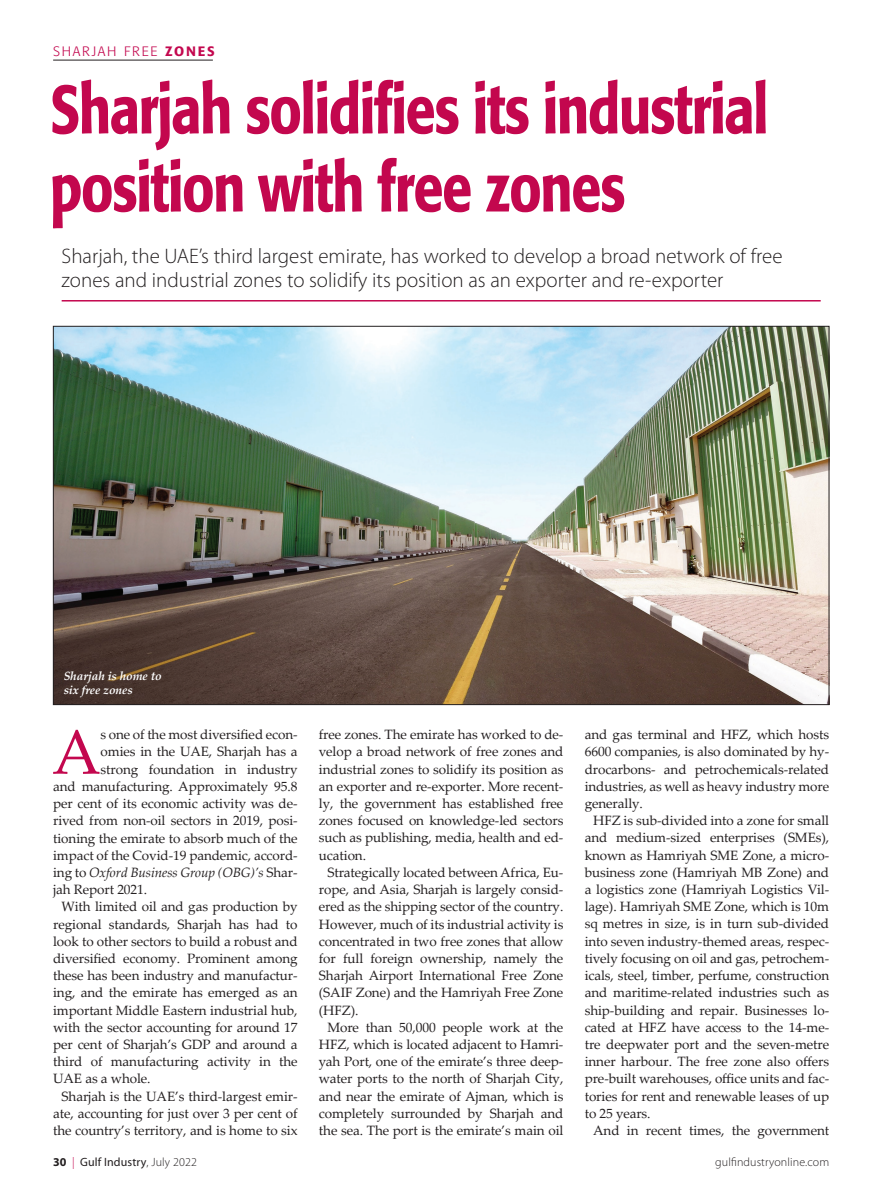
<style>
.page{position:relative;width:893px;height:1200px;background:#fff}
.page>*{position:absolute;margin:0;border:0;box-sizing:border-box;transform-origin:0 0}
.t1{font:500 67.5px/78px "Formata";letter-spacing:-.03em;color:#c3074e;scale:.8 1}
.t2{font:62.85px "Palatino Linotype";color:#c3074e}
.t3{font:300 21px/24px "Myriad Pro";color:#231f20}
.t4{font:13.5px/17.2px "Palatino Linotype";letter-spacing:-.005em;color:#231f20;text-align:justify}
.t5{font:italic 13.5px "Palatino Linotype";letter-spacing:-.005em;color:#231f20}
.t6{font:300 13.5px "Formata";letter-spacing:.13em;color:#c3074e}
.t7{font:italic 700 12px/14.4px "Palatino Linotype";letter-spacing:-.01em;color:#fff}
.t8{font:12px "Myriad Pro";letter-spacing:.01em;color:#231f20}
.t9{font:300 12px "Myriad Pro";letter-spacing:.01em;color:#231f20}
.s1{font-weight:500}
.s2{font-style:normal}
.s3{font-weight:700}
.s4{font-weight:300;color:#c3074e}
.s5{font-weight:300}
</style>
<div class="page">
<hr style="left:53px;top:60px;width:160px;height:1px;background:#231f20">
<img style="left:55px;top:328px;width:772px;height:374px">
<hr style="left:62px;top:300px;width:759px;height:1px;background:#c3074e">
<p class="t6" style="left:53px;top:43px;width:163px">SHARJAH FREE <span class="s1">ZONES</span></p>
<h1 class="t1" style="left:50px;top:70px;width:900px">Sharjah solidifies its industrial position with free zones</h1>
<h3 class="t3" style="left:62px;top:244px;width:722px">Sharjah, the UAE’s third largest emirate, has worked to develop a broad network of free zones and industrial zones to solidify its position as an exporter and re-exporter</h3>
<p class="t7" style="left:64px;top:667px;width:100px">Sharjah is home to six free zones</p>
<h2 class="t2" style="left:52px;top:707px;width:50px">A</h2>
<p class="t4" style="left:101px;top:725px;width:199px">s one of the most diversified econ-</p>
<p class="t4" style="left:101px;top:742px;width:199px">omies in the UAE, Sharjah has a</p>
<p class="t4" style="left:101px;top:759px;width:199px">strong foundation in industry</p>
<p class="t4" style="left:53px;top:777px;width:246px">and manufacturing. Approximately 95.8</p>
<p class="t4" style="left:53px;top:794px;width:246px">per cent of its economic activity was de-</p>
<p class="t4" style="left:53px;top:811px;width:246px">rived from non-oil sectors in 2019, posi-</p>
<p class="t4" style="left:53px;top:828px;width:246px">tioning the emirate to absorb much of the</p>
<p class="t4" style="left:53px;top:845px;width:246px">impact of the Covid-19 pandemic, accord-</p>
<p class="t5" style="left:53px;top:862px;width:246px"><span class="s2">ing to</span> Oxford Business Group (OBG)’s <span class="s2">Shar-</span></p>
<p class="t4" style="left:53px;top:880px;width:96px">jah Report 2021.</p>
<p class="t4" style="left:62px;top:897px;width:237px">With limited oil and gas production by</p>
<p class="t4" style="left:53px;top:914px;width:246px">regional standards, Sharjah has had to</p>
<p class="t4" style="left:53px;top:931px;width:246px">look to other sectors to build a robust and</p>
<p class="t4" style="left:53px;top:949px;width:246px">diversified economy. Prominent among</p>
<p class="t4" style="left:53px;top:966px;width:246px">these has been industry and manufactur-</p>
<p class="t4" style="left:53px;top:983px;width:246px">ing, and the emirate has emerged as an</p>
<p class="t4" style="left:53px;top:1000px;width:246px">important Middle Eastern industrial hub,</p>
<p class="t4" style="left:53px;top:1017px;width:246px">with the sector accounting for around 17</p>
<p class="t4" style="left:53px;top:1034px;width:246px">per cent of Sharjah’s GDP and around a</p>
<p class="t4" style="left:53px;top:1052px;width:246px">third of manufacturing activity in the</p>
<p class="t4" style="left:53px;top:1069px;width:99px">UAE as a whole.</p>
<p class="t4" style="left:62px;top:1086px;width:237px">Sharjah is the UAE’s third-largest emir-</p>
<p class="t4" style="left:53px;top:1103px;width:246px">ate, accounting for just over 3 per cent of</p>
<p class="t4" style="left:53px;top:1120px;width:246px">the country’s territory, and is home to six</p>
<p class="t4" style="left:319px;top:725px;width:246px">free zones. The emirate has worked to de&shy;velop a broad network of free zones and industrial zones to solidify its position as an exporter and re-exporter. More recent&shy;ly, the government has established free zones focused on knowledge-led sectors such as publishing, media, health and ed&shy;ucation.</p>
<p class="t4" style="left:319px;top:862px;width:246px;text-indent:9px">Strategically located between Africa, Eu&shy;rope, and Asia, Sharjah is largely consid&shy;ered as the shipping sector of the country.<br>However, much of its industrial activity is concentrated in two free zones that allow for full foreign ownership, namely the Sharjah Airport International Free Zone (SAIF Zone) and the Hamriyah Free Zone (HFZ).</p>
<p class="t4" style="left:319px;top:1017px;width:246px;text-indent:9px">More than 50,000 people work at the HFZ, which is located adjacent to Hamri&shy;yah Port, one of the emirate’s three deep&shy;water ports to the north of Sharjah City, and near the emirate of Ajman, which is completely surrounded by Sharjah and the sea. The port is the emirate’s main oil</p>
<p class="t4" style="left:585px;top:725px;width:246px">and gas terminal and HFZ, which hosts 6600 companies, is also dominated by hy&shy;drocarbons- and petrochemicals-related industries, as well as heavy industry more generally.</p>
<p class="t4" style="left:585px;top:811px;width:246px;text-indent:9px">HFZ is sub-divided into a zone for small and medium-sized enterprises (SMEs), known as Hamriyah SME Zone, a micro&shy;business zone (Hamriyah MB Zone) and a logistics zone (Hamriyah Logistics Vil&shy;lage). Hamriyah SME Zone, which is 10m sq metres in size, is in turn sub-divided into seven industry-themed areas, respec&shy;tively focusing on oil and gas, petrochem&shy;icals, steel, timber, perfume, construction and maritime-related industries such as ship-building and repair. Businesses lo&shy;cated at HFZ have access to the 14-me&shy;tre deepwater port and the seven-metre inner harbour. The free zone also offers pre-built warehouses, office units and fac&shy;tories for rent and renewable leases of up to 25 years.</p>
<p class="t4" style="left:593px;top:1120px;width:237px">And in recent times, the government</p>
<p class="t8" style="left:53px;top:1154px;width:145px"><span class="s3">30</span> <span class="s4">|</span> Gulf Industry<span class="s5">, July 2022</span></p>
<p class="t9" style="left:715px;top:1154px;width:115px">gulfindustryonline.com</p>
</div>
